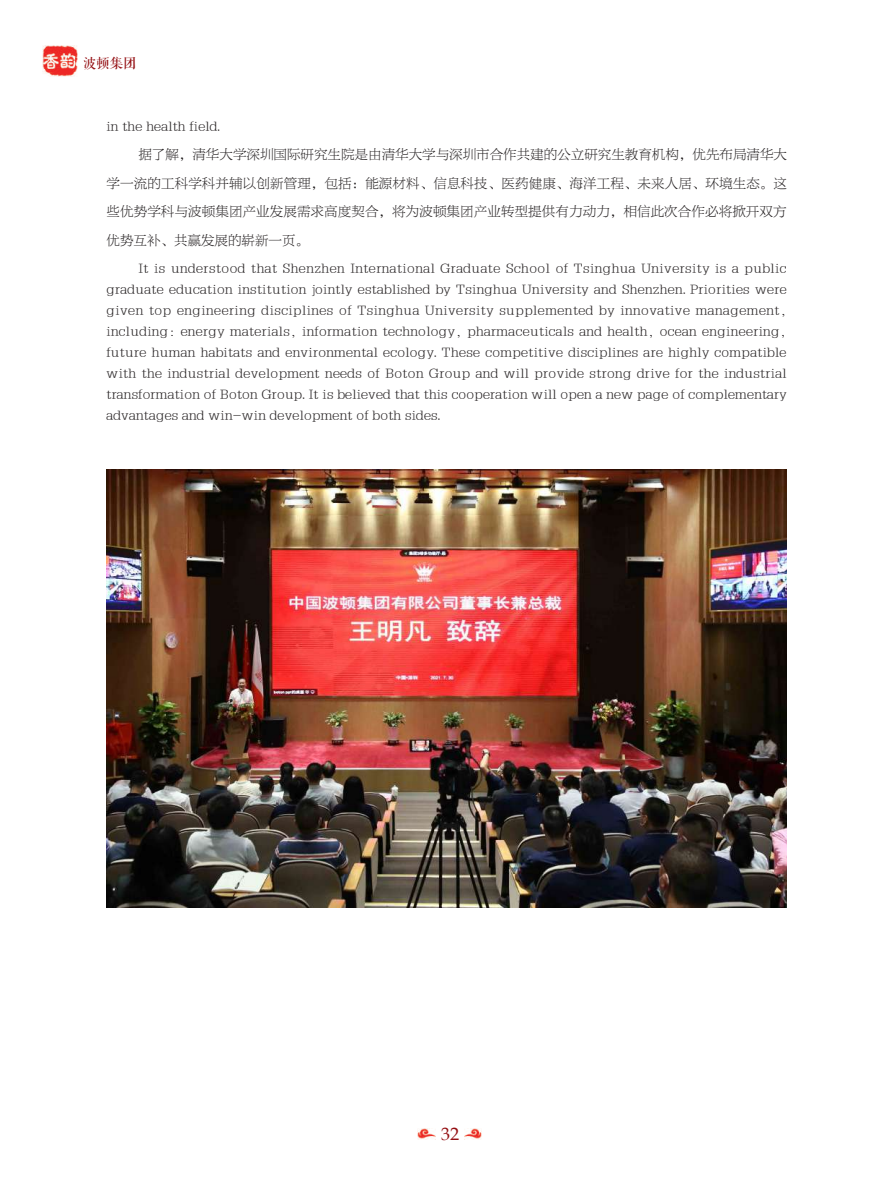
<style>
.page{position:relative;width:893px;height:1191px;background:#fff}
.page>*{position:absolute;margin:0;border:0;box-sizing:border-box;transform-origin:0 0}
.t1{font:18px "Book Antiqua";color:#940f13}
.t2{font:13.5px/21px "FZBYFKSJW GB1 0";color:#231f20;text-align:justify}
.t3{font:13.5px "FZQKBYSJW GB1 0";color:#940f13}
</style>
<div class="page">
<img style="left:43px;top:45px;width:35px;height:32px">
<img style="left:418px;top:1128px;width:17px;height:11px">
<img style="left:464px;top:1128px;width:18px;height:11px">
<img style="left:106px;top:470px;width:681px;height:437px">
<p class="t3" style="left:83px;top:56px;width:55px">波顿集团</p>
<p class="t2" style="left:107px;top:116px;width:115px">in the health field.</p>
<p class="t2" style="left:138px;top:144px;width:650px">据了解，清华大学深圳国际研究生院是由清华大学与深圳市合作共建的公立研究生教育机构，优先布局清华大</p>
<p class="t2" style="left:107px;top:173px;width:682px">学一流的工科学科并辅以创新管理，包括：能源材料、信息科技、医药健康、海洋工程、未来人居、环境生态。这</p>
<p class="t2" style="left:107px;top:201px;width:682px">些优势学科与波顿集团产业发展需求高度契合，将为波顿集团产业转型提供有力动力，相信此次合作必将掀开双方</p>
<p class="t2" style="left:107px;top:231px;width:204px">优势互补、共赢发展的崭新一页。</p>
<p class="t2" style="left:107px;top:258px;width:682px;text-indent:32px">It is understood that Shenzhen International Graduate School of Tsinghua University is a public graduate education institution jointly established by Tsinghua University and Shenzhen. Priorities were given top engineering disciplines of Tsinghua University supplemented by innovative management, including: energy materials, information technology, pharmaceuticals and health, ocean engineering, future human habitats and environmental ecology. These competitive disciplines are highly compatible with the industrial development needs of Boton Group and will provide strong drive for the industrial transformation of Boton Group. It is believed that this cooperation will open a new page of complementary advantages and win-win development of both sides.</p>
<h1 class="t1" style="left:441px;top:1121px;width:19px">32</h1>
</div>
